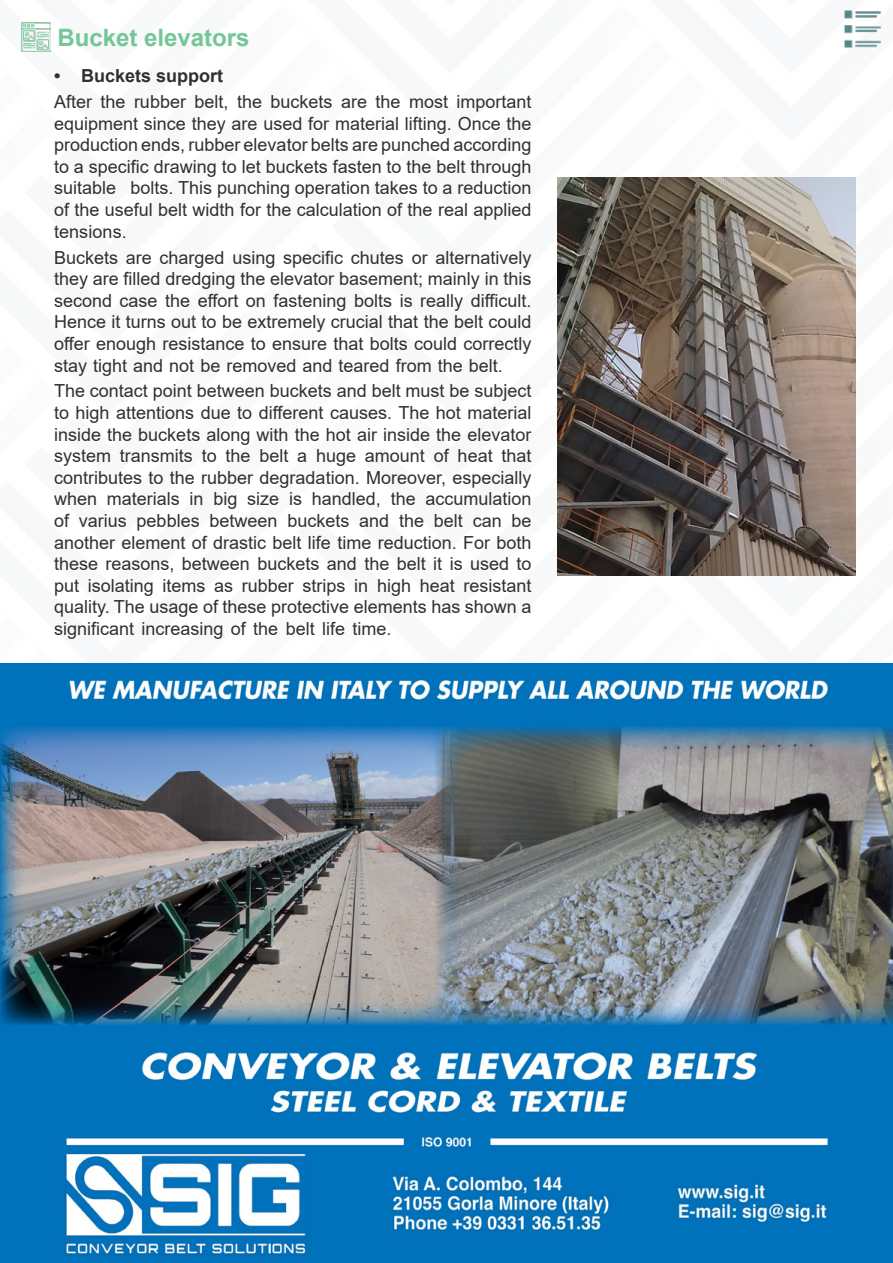
<style>
.page{position:relative;width:893px;height:1263px;background:#fff}
.page>*{position:absolute;margin:0;border:0;box-sizing:border-box;transform-origin:0 0}
.t1{font:700 24px "Arial";color:#74c697}
.t2{font:18px/21.6px "Arial";color:#313031}
.t3{font:700 18px "Arial";color:#313031}
</style>
<div class="page">
<img style="left:21px;top:22px;width:30px;height:30px">
<img style="left:843px;top:10px;width:38px;height:39px">
<img style="left:557px;top:177px;width:299px;height:399px">
<img style="left:0;top:663px;width:893px;height:600px">
<h1 class="t1" style="left:57px;top:20px;width:194px">Bucket elevators</h1>
<p class="t3" style="left:81px;top:63px;width:144px">Buckets support</p>
<p class="t3" style="left:54px;top:63px;width:8px">•</p>
<p class="t2" style="left:54px;top:91px;width:40px">After</p>
<p class="t2" style="left:54px;top:112px;width:479px">equipment since they are used for material lifting. Once the</p>
<p class="t2" style="left:54px;top:134px;width:479px">production ends, rubber elevator belts are punched according</p>
<p class="t2" style="left:54px;top:156px;width:479px">to a specific drawing to let buckets fasten to the belt through</p>
<p class="t2" style="left:131px;top:177px;width:402px">bolts. This punching operation takes to a reduction</p>
<p class="t2" style="left:100px;top:91px;width:27px">the</p>
<p class="t2" style="left:134px;top:91px;width:54px">rubber</p>
<p class="t2" style="left:194px;top:91px;width:36px">belt,</p>
<p class="t2" style="left:237px;top:91px;width:27px">the</p>
<p class="t2" style="left:270px;top:91px;width:64px">buckets</p>
<p class="t2" style="left:375px;top:91px;width:27px">the</p>
<p class="t2" style="left:456px;top:91px;width:77px">important</p>
<p class="t2" style="left:409px;top:91px;width:41px">most</p>
<p class="t2" style="left:341px;top:91px;width:28px">are</p>
<p class="t2" style="left:54px;top:177px;width:479px">suitable<br>of the useful belt width for the calculation of the real applied tensions.</p>
<p class="t2" style="left:54px;top:246px;width:479px;text-align:justify">Buckets are charged using specific chutes or alternatively they are filled dredging the elevator basement; mainly in this second case the effort on fastening bolts is really difficult.<br>Hence it turns out to be extremely crucial that the belt could offer enough resistance to ensure that bolts could correctly stay tight and not be removed and teared from the belt.</p>
<p class="t2" style="left:54px;top:380px;width:479px;text-align:right">The contact point between buckets and belt must be subject to high attentions due to different causes. The hot material inside the buckets along with the hot air inside the elevator that</p>
<p class="t2" style="left:434px;top:445px;width:17px">of</p>
<p class="t2" style="left:120px;top:445px;width:75px">transmits</p>
<p class="t2" style="left:226px;top:445px;width:27px">the</p>
<p class="t2" style="left:259px;top:445px;width:31px">belt</p>
<p class="t2" style="left:316px;top:445px;width:42px">huge</p>
<p class="t2" style="left:458px;top:445px;width:37px">heat</p>
<p class="t2" style="left:54px;top:445px;width:59px">system</p>
<p class="t2" style="left:54px;top:467px;width:479px">contributes to the rubber degradation. Moreover, especially</p>
<p class="t2" style="left:425px;top:488px;width:108px">accumulation</p>
<p class="t2" style="left:202px;top:445px;width:17px">to</p>
<p class="t2" style="left:365px;top:445px;width:62px">amount</p>
<p class="t2" style="left:297px;top:445px;width:12px">a</p>
<p class="t2" style="left:54px;top:488px;width:45px">when</p>
<p class="t2" style="left:107px;top:488px;width:75px">materials</p>
<p class="t2" style="left:190px;top:488px;width:16px">in</p>
<p class="t2" style="left:213px;top:488px;width:26px">big</p>
<p class="t2" style="left:247px;top:488px;width:34px">size</p>
<p class="t2" style="left:289px;top:488px;width:14px">is</p>
<p class="t2" style="left:312px;top:488px;width:71px">handled,</p>
<p class="t2" style="left:391px;top:488px;width:27px">the</p>
<p class="t2" style="left:54px;top:510px;width:17px">of</p>
<p class="t2" style="left:54px;top:531px;width:479px">another element of drastic belt life time reduction. For both</p>
<p class="t2" style="left:54px;top:553px;width:479px">these reasons, between buckets and the belt it is used to</p>
<p class="t2" style="left:463px;top:575px;width:70px">resistant</p>
<p class="t2" style="left:79px;top:510px;width:50px">varius</p>
<p class="t2" style="left:137px;top:510px;width:65px">pebbles</p>
<p class="t2" style="left:209px;top:510px;width:70px">between</p>
<p class="t2" style="left:287px;top:510px;width:64px">buckets</p>
<p class="t2" style="left:359px;top:510px;width:32px">and</p>
<p class="t2" style="left:399px;top:510px;width:27px">the</p>
<p class="t2" style="left:434px;top:510px;width:31px">belt</p>
<p class="t2" style="left:511px;top:510px;width:22px">be</p>
<p class="t2" style="left:473px;top:510px;width:31px">can</p>
<p class="t2" style="left:88px;top:575px;width:68px">isolating</p>
<p class="t2" style="left:162px;top:575px;width:45px">items</p>
<p class="t2" style="left:242px;top:575px;width:54px">rubber</p>
<p class="t2" style="left:303px;top:575px;width:45px">strips</p>
<p class="t2" style="left:354px;top:575px;width:16px">in</p>
<p class="t2" style="left:377px;top:575px;width:36px">high</p>
<p class="t2" style="left:420px;top:575px;width:37px">heat</p>
<p class="t2" style="left:54px;top:575px;width:479px">put<br>quality. The usage of these protective elements has shown a significant increasing of the belt life time.</p>
<p class="t2" style="left:214px;top:575px;width:21px">as</p>
</div>
